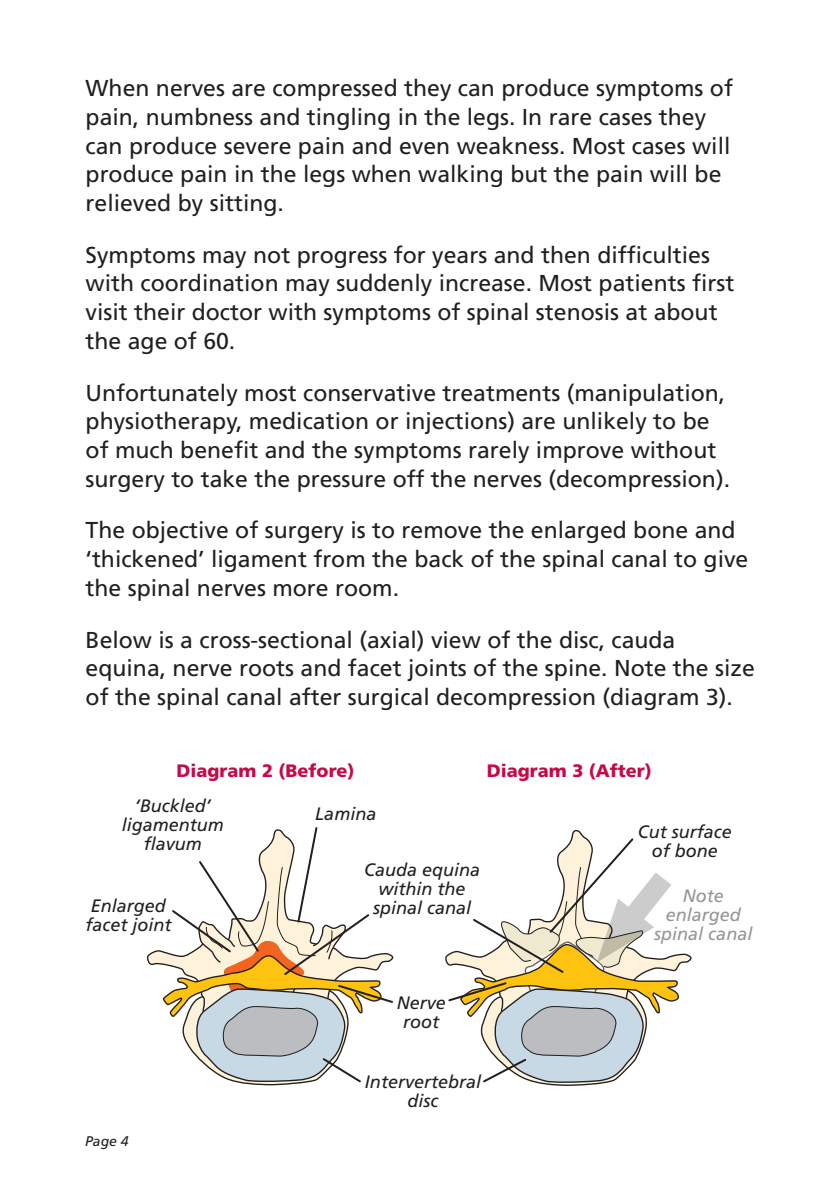
<style>
.page{position:relative;width:840px;height:1191px;background:#fff}
.page>*{position:absolute;margin:0;border:0;box-sizing:border-box;transform-origin:0 0}
.Body_text{font:23px/28.8px "Frutiger";color:#231f20}
.Annotation{font:italic 18px/19px "Frutiger";color:#231f20;text-align:center}
.Body_text-2{font:900 18px "Frutiger";color:#c60a45}
.Annotation-2{font:italic 18px/19px "Frutiger";color:#939598;text-align:center}
.Page_Nos{font:italic 14px "Frutiger";color:#231f20}
</style>
<div class="page">
<svg style="left:147px;top:950px;width:15px;height:15px"></svg>
<svg style="left:446px;top:836px;width:240px;height:250px"></svg>
<svg style="left:162px;top:827px;width:232px;height:258px"></svg>
<p class="Body_text" style="left:86px;top:74px;width:648px">When nerves are compressed they can produce symptoms of pain, numbness and tingling in the legs. In rare cases they can produce severe pain and even weakness. Most cases will produce pain in the legs when walking but the pain will be relieved by sitting.</p>
<p class="Body_text" style="left:86px;top:240px;width:649px">Symptoms may not progress for years and then difficulties with coordination may suddenly increase. Most patients first visit their doctor with symptoms of spinal stenosis at about the age of 60.</p>
<p class="Body_text" style="left:86px;top:378px;width:645px">Unfortunately most conservative treatments (manipulation, physiotherapy, medication or injections) are unlikely to be of much benefit and the symptoms rarely improve without surgery to take the pressure off the nerves (decompression).</p>
<p class="Body_text" style="left:86px;top:516px;width:664px">The objective of surgery is to remove the enlarged bone and ‘thickened’ ligament from the back of the spinal canal to give the spinal nerves more room.</p>
<p class="Body_text" style="left:86px;top:625px;width:670px">Below is a cross-sectional (axial) view of the disc, cauda equina, nerve roots and facet joints of the spine. Note the size of the spinal canal after surgical decompression (diagram 3).</p>
<p class="Body_text-2" style="left:176px;top:760px;width:179px">Diagram 2 (Before)</p>
<p class="Body_text-2" style="left:486px;top:760px;width:167px">Diagram 3 (After)</p>
<p class="Annotation" style="left:315px;top:804px;width:63px">Lamina</p>
<p class="Annotation" style="left:122px;top:797px;width:104px">‘Buckled’ ligamentum flavum</p>
<p class="Annotation" style="left:637px;top:822px;width:96px">Cut surface of bone</p>
<p class="Annotation-2" style="left:654px;top:886px;width:100px">Note enlarged spinal canal</p>
<p class="Annotation" style="left:364px;top:860px;width:118px">Cauda equina within the spinal canal</p>
<p class="Annotation" style="left:85px;top:896px;width:88px">Enlarged facet joint</p>
<p class="Annotation" style="left:396px;top:993px;width:51px">Nerve root</p>
<p class="Page_Nos" style="left:85px;top:1132px;width:45px">Page 4</p>
<p class="Annotation" style="left:365px;top:1072px;width:118px">Intervertebral disc</p>
</div>
